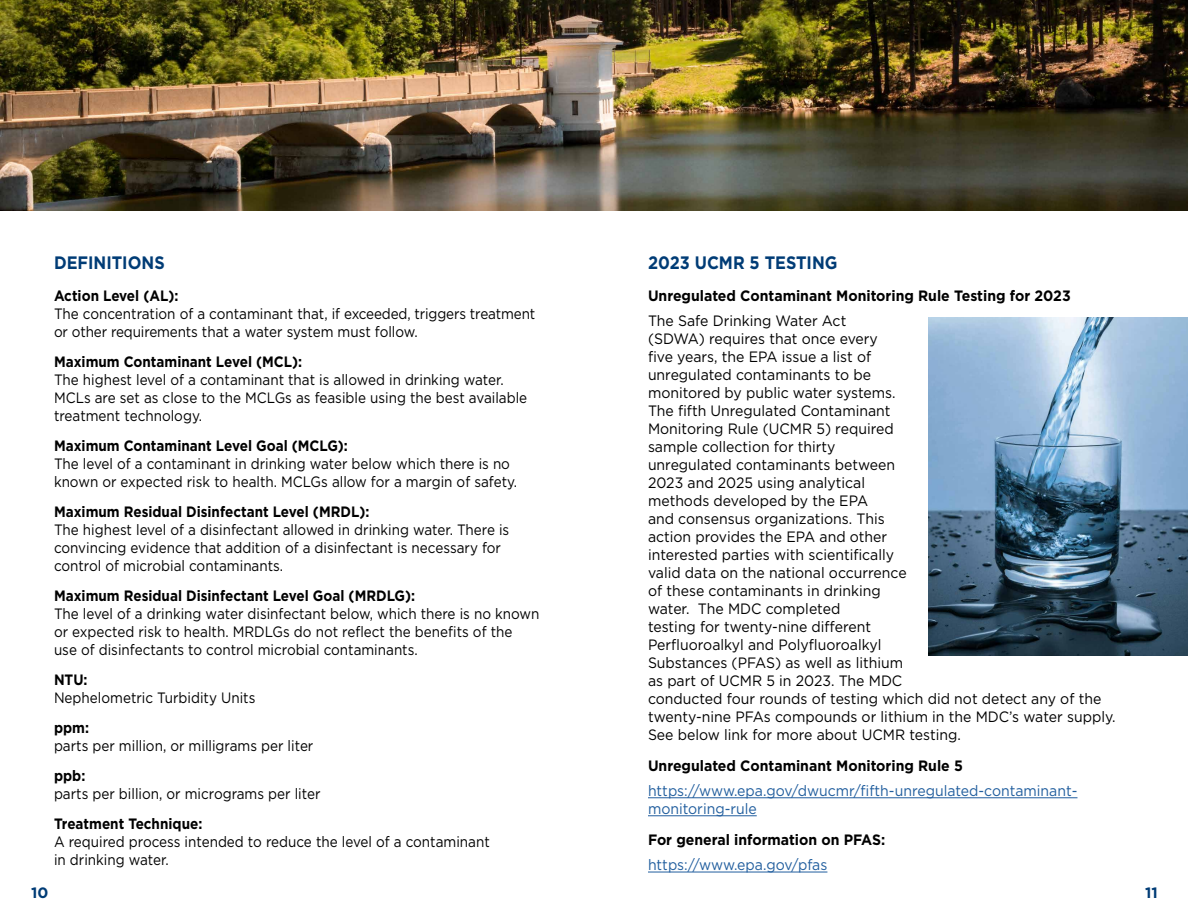
<style>
.page{position:relative;width:1188px;height:918px;background:#fff}
.page>*{position:absolute;margin:0;border:0;box-sizing:border-box;transform-origin:0 0}
.t1{font:700 18px "Gotham";color:#003c76;scale:.9 1}
.t2{font:15px/18px "Gotham";color:#000;scale:.9 1}
.t3{font:15px/18px "Gotham";color:#000;scale:.94 1}
.t4{font:700 15px "Gotham";color:#000;scale:.9 1}
.t5{font:700 15px "Gotham";color:#000;scale:.94 1}
.t6{font:15px/18px "Gotham";color:#215e9e;scale:.94 1}
.t7{font:700 15px "Gotham";color:#003c76}
</style>
<div class="page">
<img style="left:0;top:0;width:1188px;height:211px">
<hr style="left:648px;top:798px;width:429px;height:1px;background:#215e9e">
<hr style="left:648px;top:816px;width:109px;height:1px;background:#215e9e">
<hr style="left:648px;top:872px;width:179px;height:1px;background:#215e9e">
<img style="left:928px;top:318px;width:260px;height:337px">
<p class="t1" style="left:54px;top:251px;width:125px">DEFINITIONS</p>
<p class="t4" style="left:54px;top:286px;width:140px">Action Level (AL):</p>
<p class="t2" style="left:54px;top:304px;width:536px">The concentration of a contaminant that, if exceeded, triggers treatment or other requirements that a water system must follow.</p>
<p class="t4" style="left:54px;top:352px;width:277px">Maximum Contaminant Level (MCL):</p>
<p class="t2" style="left:54px;top:370px;width:527px">The highest level of a contaminant that is allowed in drinking water.<br>MCLs are set as close to the MCLGs as feasible using the best available treatment technology.</p>
<p class="t4" style="left:54px;top:436px;width:328px">Maximum Contaminant Level Goal (MCLG):</p>
<p class="t2" style="left:54px;top:454px;width:516px">The level of a contaminant in drinking water below which there is no known or expected risk to health. MCLGs allow for a margin of safety.</p>
<p class="t4" style="left:54px;top:502px;width:352px">Maximum Residual Disinfectant Level (MRDL):</p>
<p class="t2" style="left:54px;top:520px;width:507px">The highest level of a disinfectant allowed in drinking water. There is convincing evidence that addition of a disinfectant is necessary for control of microbial contaminants.</p>
<p class="t4" style="left:54px;top:586px;width:403px">Maximum Residual Disinfectant Level Goal (MRDLG):</p>
<p class="t2" style="left:54px;top:604px;width:541px">The level of a drinking water disinfectant below, which there is no known or expected risk to health. MRDLGs do not reflect the benefits of the<br>use of disinfectants to control microbial contaminants.</p>
<p class="t4" style="left:54px;top:670px;width:39px">NTU:</p>
<p class="t2" style="left:54px;top:688px;width:225px">Nephelometric Turbidity Units</p>
<p class="t4" style="left:54px;top:718px;width:40px">ppm:</p>
<p class="t2" style="left:54px;top:736px;width:290px">parts per million, or milligrams per liter</p>
<p class="t4" style="left:54px;top:766px;width:36px">ppb:</p>
<p class="t2" style="left:54px;top:784px;width:298px">parts per billion, or micrograms per liter</p>
<p class="t4" style="left:54px;top:814px;width:166px">Treatment Technique:</p>
<p class="t2" style="left:54px;top:832px;width:486px">A required process intended to reduce the level of a contaminant in drinking water.</p>
<p class="t1" style="left:648px;top:251px;width:212px">2023 UCMR 5 TESTING</p>
<p class="t5" style="left:648px;top:286px;width:451px">Unregulated Contaminant Monitoring Rule Testing for 2023</p>
<p class="t3" style="left:648px;top:311px;width:499px">The Safe Drinking Water Act<br>(SDWA) requires that once every<br>five years, the EPA issue a list of<br>unregulated contaminants to be<br>monitored by public water systems.<br>The fifth Unregulated Contaminant<br>Monitoring Rule (UCMR 5) required<br>sample collection for thirty<br>unregulated contaminants between<br>2023 and 2025 using analytical<br>methods developed by the EPA<br>and consensus organizations. This<br>action provides the EPA and other<br>interested parties with scientifically<br>valid data on the national occurrence<br>of these contaminants in drinking<br>water. The MDC completed<br>testing for twenty-nine different<br>Perfluoroalkyl and Polyfluoroalkyl<br>Substances (PFAS) as well as lithium<br>as part of UCMR 5 in 2023. The MDC<br>conducted four rounds of testing which did not detect any of the twenty-nine PFAs compounds or lithium in the MDC’s water supply.<br>See below link for more about UCMR testing.</p>
<p class="t5" style="left:648px;top:756px;width:337px">Unregulated Contaminant Monitoring Rule 5</p>
<p class="t6" style="left:648px;top:781px;width:458px">https://www.epa.gov/dwucmr/fifth-unregulated-contaminant&shy;monitoring-rule</p>
<p class="t5" style="left:648px;top:830px;width:254px">For general information on PFAS:</p>
<p class="t6" style="left:648px;top:855px;width:192px">https://www.epa.gov/pfas</p>
<p class="t7" style="left:31px;top:883px;width:19px">10</p>
<p class="t7" style="left:1145px;top:883px;width:14px">11</p>
</div>
